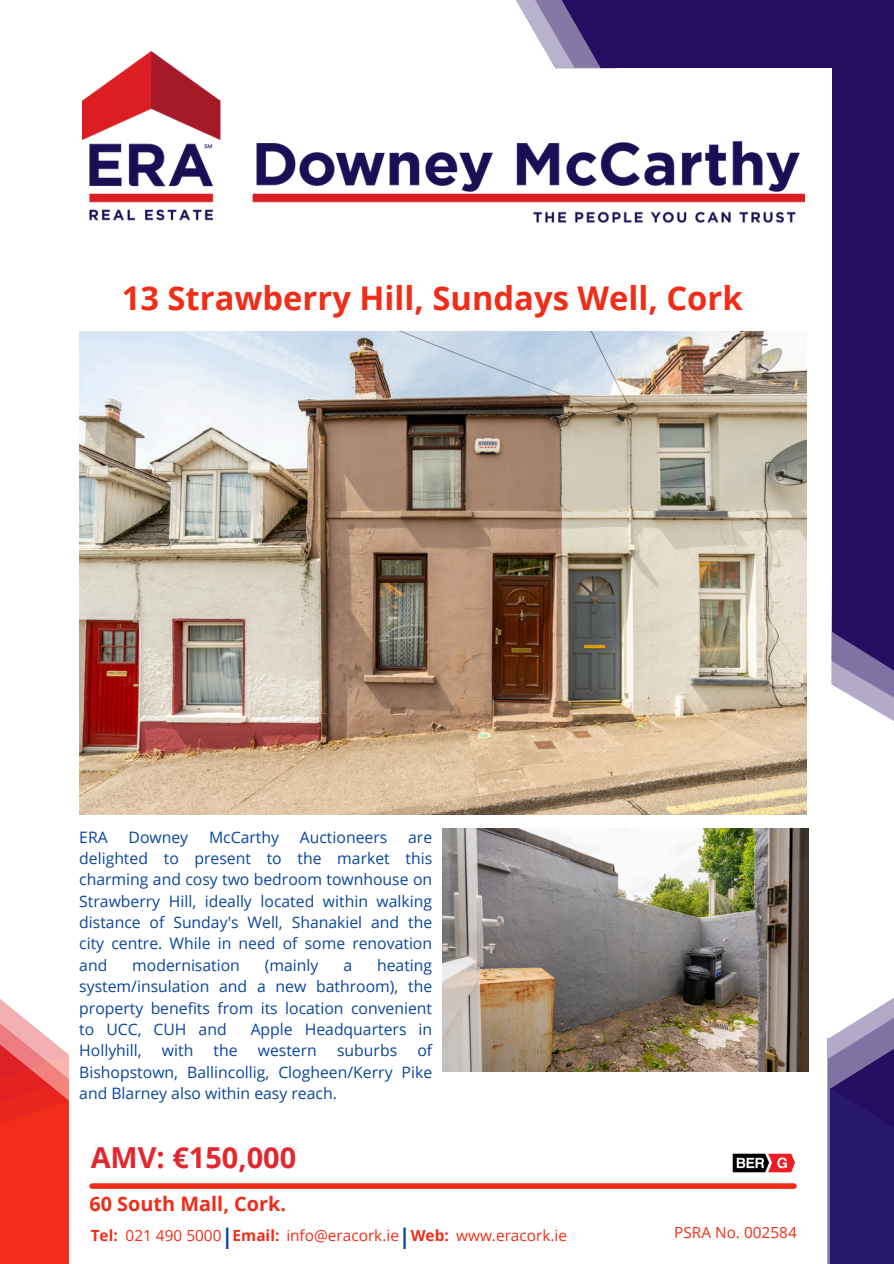
<style>
.page{position:relative;width:894px;height:1264px;background:#fff}
.page>*{position:absolute;margin:0;border:0;box-sizing:border-box;transform-origin:0 0}
.t1{font:700 32.7px "Open Sans";color:#ef2d19}
.t2{font:700 28.8px "Open Sans";color:#e1282e}
.t3{font:700 21.45px "Open Sans";color:#08459d}
.t4{font:700 19.8px "Open Sans";color:#ef2d19}
.t5{font:15.75px/21.3px "Open Sans";color:#08459d;text-align:justify}
.t6{font:15.3px "Open Sans";color:#ef2d19}
.t7{font:700 15.3px "Open Sans";color:#ef2d19}
</style>
<div class="page">
<svg style="left:515px;top:0;width:13px;height:21px"></svg>
<svg style="left:528px;top:0;width:27px;height:51px"></svg>
<div style="left:602px;top:0;width:291px;height:68px;background:#250e62"></div>
<svg style="left:831px;top:585px;width:62px;height:136px"></svg>
<div style="left:832px;top:0;width:61px;height:631px;background:#250e62"></div>
<svg style="left:832px;top:631px;width:61px;height:60px;background:#6c5d95"></svg>
<div style="left:92px;top:1183px;width:701px;height:5px;background:#ef2d19"></div>
<svg style="left:555px;top:0;width:47px;height:51px;background:#523f82"></svg>
<img style="left:79px;top:331px;width:727px;height:483px">
<div style="left:0;top:1054px;width:68px;height:209px;background:#ef2d19"></div>
<svg style="left:0;top:999px;width:69px;height:155px"></svg>
<div style="left:826px;top:1038px;width:67px;height:225px;background:#b2aac8"></div>
<div style="left:828px;top:1058px;width:65px;height:205px;background:#28186c"></div>
<svg style="left:828px;top:998px;width:65px;height:142px"></svg>
<img style="left:82px;top:51px;width:722px;height:172px">
<img style="left:732px;top:1153px;width:63px;height:20px">
<img style="left:442px;top:828px;width:366px;height:243px">
<p class="t1" style="left:122px;top:275px;width:622px">13 Strawberry Hill, Sundays Well, Cork</p>
<p class="t5" style="left:79px;top:825px;width:30px">ERA</p>
<p class="t5" style="left:128px;top:825px;width:61px">Downey</p>
<p class="t5" style="left:209px;top:825px;width:71px">McCarthy</p>
<p class="t5" style="left:300px;top:825px;width:89px">Auctioneers</p>
<p class="t5" style="left:79px;top:825px;width:354px;text-indent:329px">are delighted to present to the market this charming and cosy two bedroom townhouse on Strawberry Hill, ideally located within walking distance of Sunday's Well, Shanakiel and the city centre. While in need of some renovation and</p>
<p class="t5" style="left:79px;top:954px;width:354px;text-indent:298px">heating system/insulation and a new bathroom), the property benefits from its location convenient to UCC, CUH and</p>
<p class="t5" style="left:132px;top:954px;width:109px">modernisation</p>
<p class="t5" style="left:265px;top:954px;width:55px">(mainly</p>
<p class="t5" style="left:343px;top:954px;width:10px">a</p>
<p class="t5" style="left:250px;top:1018px;width:183px">Apple Headquarters in</p>
<p class="t5" style="left:79px;top:1039px;width:354px;text-indent:338px">of Bishopstown, Ballincollig, Clogheen/Kerry Pike and Blarney also within easy reach.</p>
<p class="t5" style="left:79px;top:1039px;width:64px">Hollyhill,</p>
<p class="t5" style="left:162px;top:1039px;width:33px">with</p>
<p class="t5" style="left:213px;top:1039px;width:26px">the</p>
<p class="t5" style="left:258px;top:1039px;width:61px">western</p>
<p class="t5" style="left:337px;top:1039px;width:62px">suburbs</p>
<h2 class="t2" style="left:91px;top:1137px;width:207px">AMV: €150,000</h2>
<p class="t4" style="left:89px;top:1190px;width:198px">60 South Mall, Cork.</p>
<h1 class="t7" style="left:91px;top:1224px;width:29px">Tel:</h1>
<p class="t6" style="left:126px;top:1224px;width:97px">021 490 5000</p>
<p class="t3" style="left:221px;top:1220px;width:13px">|</p>
<p class="t7" style="left:232px;top:1224px;width:48px">Email:</p>
<p class="t6" style="left:286px;top:1224px;width:114px">info@eracork.ie</p>
<p class="t3" style="left:399px;top:1220px;width:13px">|</p>
<p class="t7" style="left:410px;top:1224px;width:40px">Web:</p>
<p class="t6" style="left:456px;top:1224px;width:112px">www.eracork.ie</p>
<p class="t6" style="left:674px;top:1221px;width:124px">PSRA No. 002584</p>
</div>
